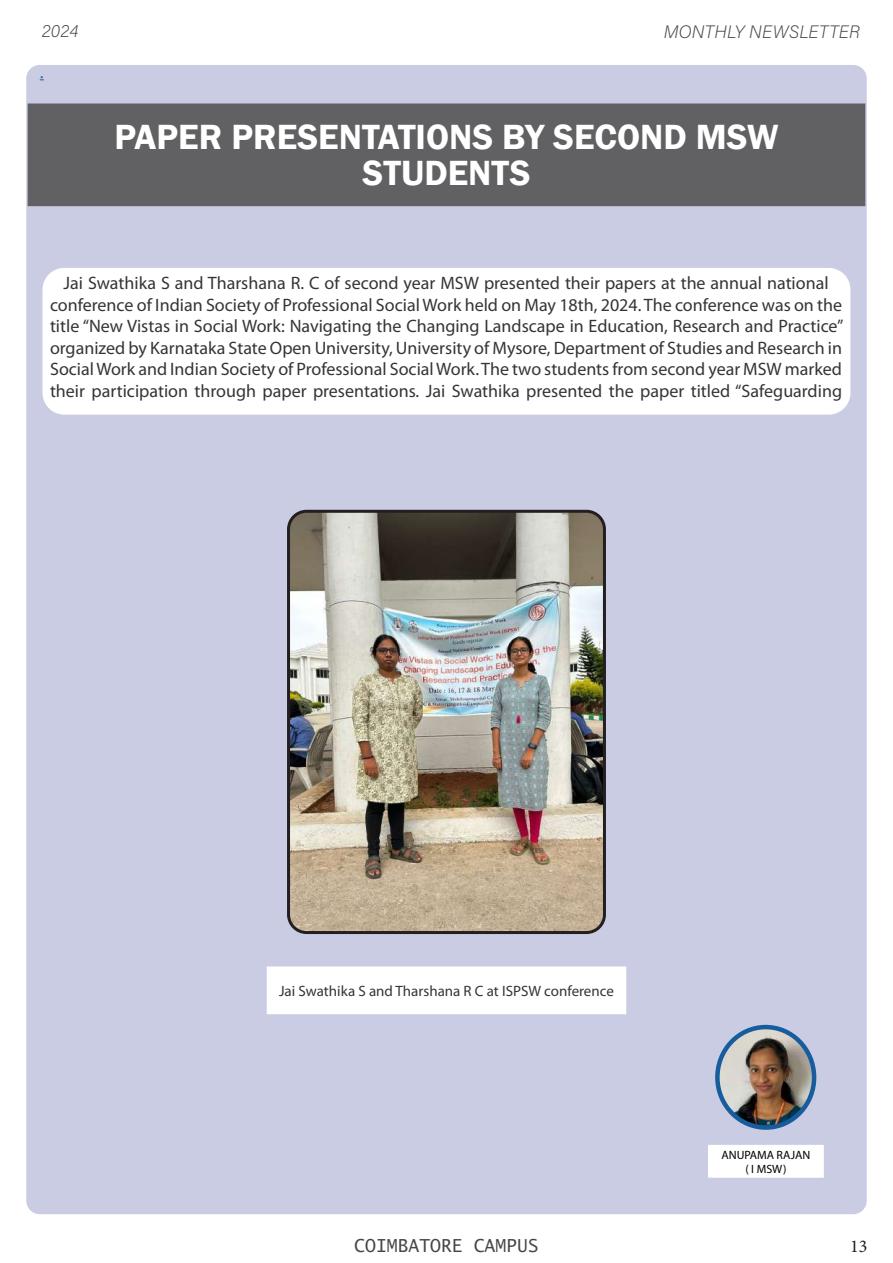
<style>
.page{position:relative;width:893px;height:1263px;background:#fff}
.page>*{position:absolute;margin:0;border:0;box-sizing:border-box;transform-origin:0 0}
.t1{font:600 36px/36px "Franklin Gothic";color:#fff;text-align:center}
.t2{font:18px/21.6px "Myriad Pro";color:#363536;text-align:center}
.t3{font:18px "Acumin Variable Concept";letter-spacing:.01em;color:#464648}
.t4{font:18px "Lucida Sans Typewriter";color:#464648}
.t5{font:18px "Minion Pro";color:#1e211b}
.t6{font:18px "Minion Pro";color:#175d9e}
.t7{font:15px "Myriad Pro";color:#363536}
.t8{font:12px/14.4px "Myriad Pro";color:#000;text-align:center}
</style>
<div class="page">
<div style="left:22px;top:60px;width:849px;height:1159px;background:#cacce4;border-radius:18px"></div>
<div style="left:17px;top:56px;width:859px;height:1167px;border:9px solid #fff;border-radius:18px"></div>
<div style="left:31px;top:107px;width:831px;height:95px;background:#616164"></div>
<div style="left:28px;top:103px;width:837px;height:103px;border:8px solid #616164"></div>
<div style="left:46px;top:272px;width:801px;height:139px;background:#fff;border-radius:18px"></div>
<div style="left:43px;top:268px;width:807px;height:147px;border:8px solid #fff;border-radius:18px"></div>
<div style="left:267px;top:967px;width:358px;height:46px;background:#fff"></div>
<div style="left:267px;top:966px;width:359px;height:48px;border:2px solid #fff"></div>
<img style="left:291px;top:511px;width:311px;height:419px">
<div style="left:287px;top:510px;width:319px;height:424px;border:3px solid #231f20;border-radius:18px"></div>
<div style="left:709px;top:1145px;width:114px;height:32px;background:#fff"></div>
<div style="left:708px;top:1145px;width:116px;height:33px;border:2px solid #fff"></div>
<img style="left:715px;top:1024px;width:102px;height:106px">
<p class="t3" style="left:42px;top:18px;width:38px">2024</p>
<p class="t3" style="left:664px;top:19px;width:198px">MONTHLY NEWSLETTER</p>
<p class="t6" style="left:40px;top:60px;width:6px">.</p>
<h1 class="t1" style="left:114px;top:120px;width:666px">PAPER PRESENTATIONS BY SECOND MSW<br>STUDENTS</h1>
<p class="t2" style="left:50px;top:272px;width:795px">Jai Swathika S and Tharshana R. C of second year MSW presented their papers at the annual national conference of Indian Society of Professional Social Work held on May 18th, 2024. The conference was on the title “New Vistas in Social Work: Navigating the Changing Landscape in Education, Research and Practice” organized by Karnataka State Open University, University of Mysore, Department of Studies and Research in Social Work and Indian Society of Professional Social Work. The two students from second year MSW marked their participation through paper presentations. Jai Swathika presented the paper titled “Safeguarding</p>
<p class="t7" style="left:279px;top:982px;width:336px">Jai Swathika S and Tharshana R C at ISPSW conference</p>
<p class="t8" style="left:721px;top:1147px;width:90px">ANUPAMA RAJAN ( I MSW)</p>
<p class="t4" style="left:354px;top:1235px;width:186px">COIMBATORE CAMPUS</p>
<p class="t5" style="left:850px;top:1234px;width:19px">13</p>
</div>
